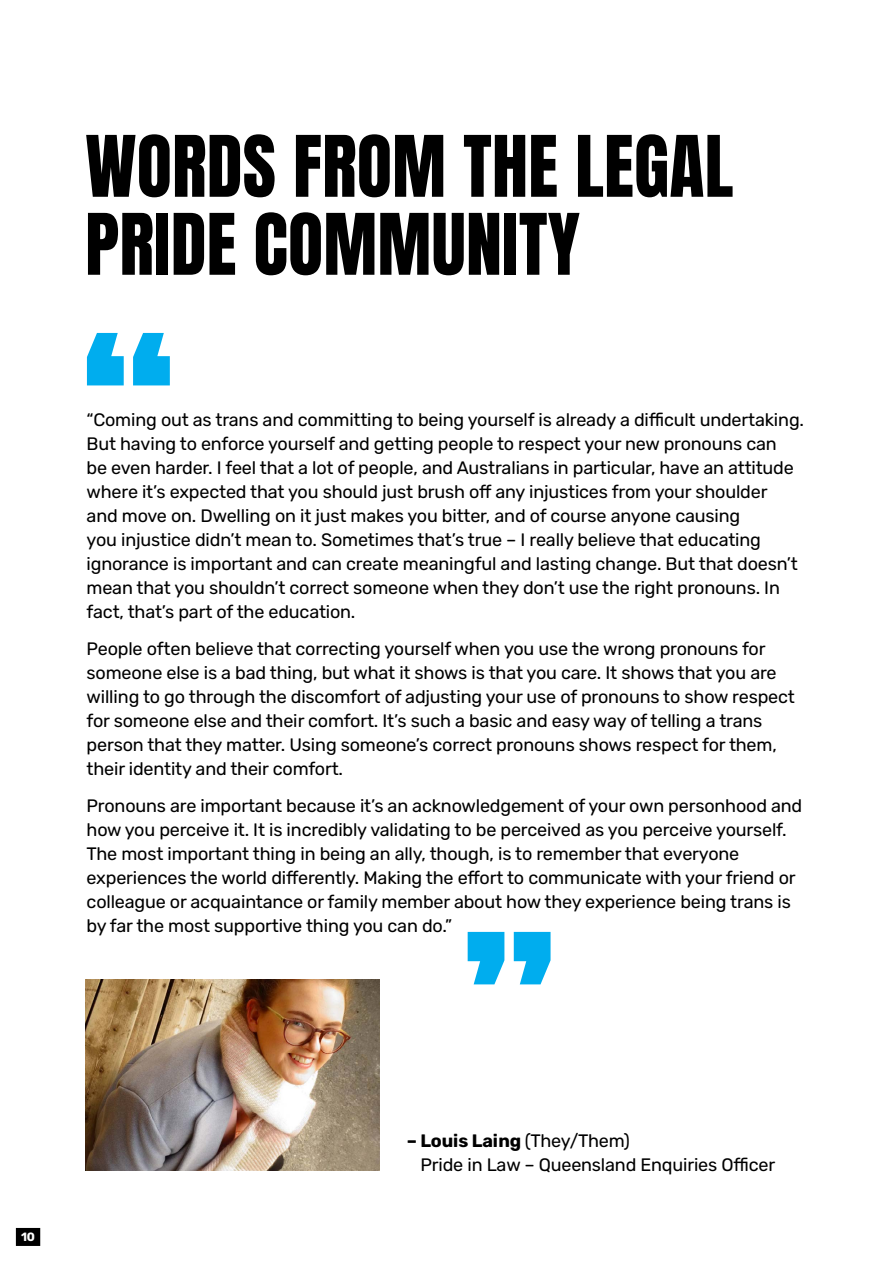
<style>
.page{position:relative;width:893px;height:1263px;background:#fff}
.page>*{position:absolute;margin:0;border:0;box-sizing:border-box;transform-origin:0 0}
.t1{font:72px/78px "Anton";letter-spacing:.005em;color:#000}
.t2{font:18px/24px "Rubik";letter-spacing:-.01em;color:#000}
.t3{font:700 12px "Rubik";color:#fff}
.s1{font-weight:700}
</style>
<div class="page">
<svg style="left:87px;top:333px;width:83px;height:52px"></svg>
<svg style="left:468px;top:932px;width:83px;height:52px"></svg>
<img style="left:85px;top:979px;width:295px;height:192px">
<div style="left:16px;top:1228px;width:24px;height:18px;background:#000"></div>
<h1 class="t1" style="left:85px;top:133px;width:650px">WORDS FROM THE LEGAL<br>PRIDE COMMUNITY</h1>
<p class="t2" style="left:87px;top:409px;width:719px">“Coming out as trans and committing to being yourself is already a difficult undertaking.<br>But having to enforce yourself and getting people to respect your new pronouns can<br>be even harder. I feel that a lot of people, and Australians in particular, have an attitude where it’s expected that you should just brush off any injustices from your shoulder<br>and move on. Dwelling on it just makes you bitter, and of course anyone causing<br>you injustice didn’t mean to. Sometimes that’s true – I really believe that educating ignorance is important and can create meaningful and lasting change. But that doesn’t mean that you shouldn’t correct someone when they don’t use the right pronouns. In fact, that’s part of the education.</p>
<p class="t2" style="left:87px;top:637px;width:710px">People often believe that correcting yourself when you use the wrong pronouns for someone else is a bad thing, but what it shows is that you care. It shows that you are willing to go through the discomfort of adjusting your use of pronouns to show respect for someone else and their comfort. It’s such a basic and easy way of telling a trans person that they matter. Using someone’s correct pronouns shows respect for them, their identity and their comfort.</p>
<p class="t2" style="left:87px;top:794px;width:717px">Pronouns are important because it’s an acknowledgement of your own personhood and how you perceive it. It is incredibly validating to be perceived as you perceive yourself.<br>The most important thing in being an ally, though, is to remember that everyone experiences the world differently. Making the effort to communicate with your friend or colleague or acquaintance or family member about how they experience being trans is by far the most supportive thing you can do.”</p>
<p class="t3" style="left:21px;top:1230px;width:16px">10</p>
<p class="t2" style="left:420px;top:1129px;width:356px;text-indent:-14px"><span class="s1">– Louis Laing</span> (They/Them)<br>Pride in Law – Queensland Enquiries Officer</p>
</div>
